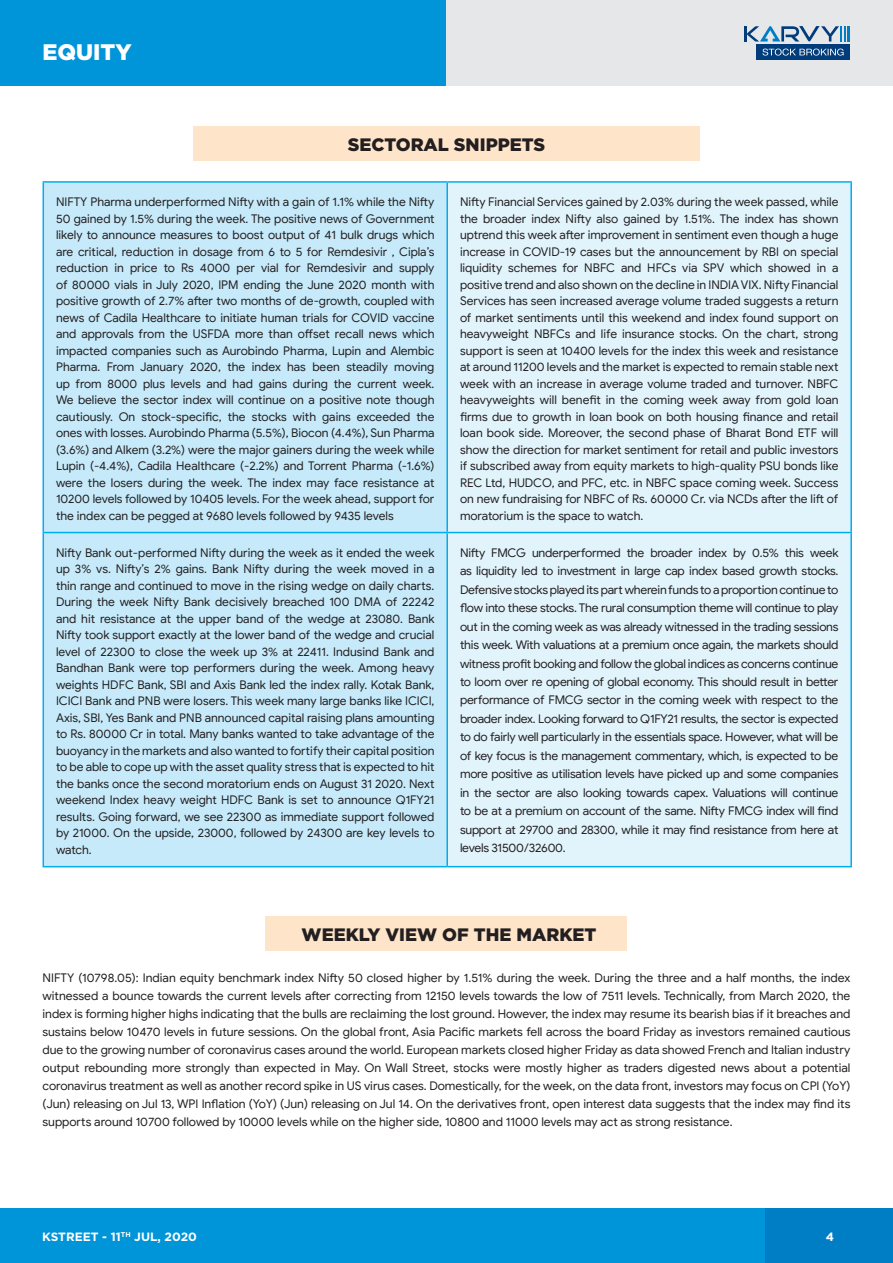
<style>
.page{position:relative;width:893px;height:1263px;background:#fff}
.page>*{position:absolute;margin:0;border:0;box-sizing:border-box;transform-origin:0 0}
.t1{font:900 22.5px "Gotham";color:#fff}
.t2{font:900 18px "Gotham";color:#231f20}
.Paragraph{font:12px/16.5px "Google Sans";letter-spacing:-.005em;color:#231f20;text-align:justify}
.t3{font:700 12px "Gotham";color:#fff}
</style>
<div class="page">
<div style="left:0;top:0;width:446px;height:85px;background:#0095d9"></div>
<div style="left:446px;top:0;width:447px;height:85px;background:#e6e7e9"></div>
<div style="left:193px;top:126px;width:506px;height:34px;background:#fee5ca"></div>
<div style="left:44px;top:183px;width:402px;height:683px;background:#c6eafa"></div>
<div style="left:448px;top:183px;width:402px;height:683px;background:#e1f4fc"></div>
<hr style="left:43px;top:181px;width:404px;height:2px;background:#00aeef">
<hr style="left:43px;top:183px;width:1px;height:349px;background:#00aeef">
<hr style="left:447px;top:181px;width:405px;height:2px;background:#00aeef">
<hr style="left:446px;top:183px;width:2px;height:349px;background:#00aeef">
<hr style="left:850px;top:183px;width:2px;height:349px;background:#00aeef">
<hr style="left:43px;top:532px;width:404px;height:1px;background:#00aeef">
<hr style="left:43px;top:533px;width:1px;height:333px;background:#00aeef">
<hr style="left:447px;top:532px;width:405px;height:1px;background:#00aeef">
<hr style="left:446px;top:533px;width:2px;height:333px;background:#00aeef">
<hr style="left:850px;top:533px;width:2px;height:333px;background:#00aeef">
<hr style="left:43px;top:866px;width:404px;height:1px;background:#00aeef">
<hr style="left:447px;top:866px;width:405px;height:1px;background:#00aeef">
<div style="left:266px;top:916px;width:361px;height:34px;background:#fee5ca"></div>
<div style="left:0;top:1209px;width:770px;height:54px;background:#0095d9"></div>
<div style="left:765px;top:1209px;width:128px;height:54px;background:#007ec5"></div>
<div style="left:756px;top:44px;width:94px;height:16px;background:#013c7b"></div>
<svg style="left:762px;top:49px;width:82px;height:7px"></svg>
<hr style="left:847px;top:26px;width:3px;height:15px;background:#007ec5">
<svg style="left:744px;top:26px;width:102px;height:16px"></svg>
<h2 class="t1" style="left:43px;top:36px;width:91px">EQUITY</h2>
<h3 class="t2" style="left:348px;top:132px;width:199px">SECTORAL SNIPPETS</h3>
<p class="Paragraph" style="left:56px;top:194px;width:380px">NIFTY Pharma underperformed Nifty with a gain of 1.1% while the Nifty 50 gained by 1.5% during the week. The positive news of Government likely to announce measures to boost output of 41 bulk drugs which are critical, reduction in dosage from 6 to 5 for Remdesivir , Cipla’s reduction in price to Rs 4000 per vial for Remdesivir and supply of 80000 vials in July 2020, IPM ending the June 2020 month with positive growth of 2.7% after two months of de-growth, coupled with news of Cadila Healthcare to initiate human trials for COVID vaccine and approvals from the USFDA more than offset recall news which impacted companies such as Aurobindo Pharma, Lupin and Alembic Pharma. From January 2020, the index has been steadily moving up from 8000 plus levels and had gains during the current week.<br>We believe the sector index will continue on a positive note though cautiously. On stock-specific, the stocks with gains exceeded the ones with losses. Aurobindo Pharma (5.5%), Biocon (4.4%), Sun Pharma (3.6%) and Alkem (3.2%) were the major gainers during the week while Lupin (-4.4%), Cadila Healthcare (-2.2%) and Torrent Pharma (-1.6%) were the losers during the week. The index may face resistance at 10200 levels followed by 10405 levels. For the week ahead, support for the index can be pegged at 9680 levels followed by 9435 levels</p>
<p class="Paragraph" style="left:460px;top:194px;width:380px">Nifty Financial Services gained by 2.03% during the week passed, while the broader index Nifty also gained by 1.51%. The index has shown uptrend this week after improvement in sentiment even though a huge increase in COVID-19 cases but the announcement by RBI on special liquidity schemes for NBFC and HFCs via SPV which showed in a positive trend and also shown on the decline in INDIA VIX. Nifty Financial Services has seen increased average volume traded suggests a return of market sentiments until this weekend and index found support on heavyweight NBFCs and life insurance stocks. On the chart, strong support is seen at 10400 levels for the index this week and resistance at around 11200 levels and the market is expected to remain stable next week with an increase in average volume traded and turnover. NBFC heavyweights will benefit in the coming week away from gold loan firms due to growth in loan book on both housing finance and retail loan book side. Moreover, the second phase of Bharat Bond ETF will show the direction for market sentiment for retail and public investors if subscribed away from equity markets to high-quality PSU bonds like REC Ltd, HUDCO, and PFC, etc. in NBFC space coming week. Success on new fundraising for NBFC of Rs. 60000 Cr. via NCDs after the lift of moratorium is the space to watch.</p>
<p class="Paragraph" style="left:56px;top:544px;width:380px">Nifty Bank out-performed Nifty during the week as it ended the week up 3% vs. Nifty’s 2% gains. Bank Nifty during the week moved in a thin range and continued to move in the rising wedge on daily charts.<br>During the week Nifty Bank decisively breached 100 DMA of 22242 and hit resistance at the upper band of the wedge at 23080. Bank Nifty took support exactly at the lower band of the wedge and crucial level of 22300 to close the week up 3% at 22411. Indusind Bank and Bandhan Bank were top performers during the week. Among heavy weights HDFC Bank, SBI and Axis Bank led the index rally. Kotak Bank, ICICI Bank and PNB were losers. This week many large banks like ICICI, Axis, SBI, Yes Bank and PNB announced capital raising plans amounting to Rs. 80000 Cr in total. Many banks wanted to take advantage of the buoyancy in the markets and also wanted to fortify their capital position to be able to cope up with the asset quality stress that is expected to hit the banks once the second moratorium ends on August 31 2020. Next weekend Index heavy weight HDFC Bank is set to announce Q1FY21 results. Going forward, we see 22300 as immediate support followed by 21000. On the upside, 23000, followed by 24300 are key levels to watch.</p>
<p class="Paragraph" style="left:460px;top:543px;width:380px;line-height:18.5px">Nifty FMCG underperformed the broader index by 0.5% this week as liquidity led to investment in large cap index based growth stocks.<br>Defensive stocks played its part wherein funds to a proportion continue to flow into these stocks. The rural consumption theme will continue to play out in the coming week as was already witnessed in the trading sessions this week. With valuations at a premium once again, the markets should witness profit booking and follow the global indices as concerns continue to loom over re opening of global economy. This should result in better performance of FMCG sector in the coming week with respect to the broader index. Looking forward to Q1FY21 results, the sector is expected to do fairly well particularly in the essentials space. However, what will be of key focus is the management commentary, which, is expected to be more positive as utilisation levels have picked up and some companies in the sector are also looking towards capex. Valuations will continue to be at a premium on account of the same. Nifty FMCG index will find support at 29700 and 28300, while it may find resistance from here at levels 31500/32600.</p>
<h3 class="t2" style="left:302px;top:922px;width:296px">WEEKLY VIEW OF THE MARKET</h3>
<p class="Paragraph" style="left:43px;top:969px;width:809px;line-height:18px">NIFTY (10798.05): Indian equity benchmark index Nifty 50 closed higher by 1.51% during the week. During the three and a half months, the index witnessed a bounce towards the current levels after correcting from 12150 levels towards the low of 7511 levels. Technically, from March 2020, the index is forming higher highs indicating that the bulls are reclaiming the lost ground. However, the index may resume its bearish bias if it breaches and sustains below 10470 levels in future sessions. On the global front, Asia Pacific markets fell across the board Friday as investors remained cautious due to the growing number of coronavirus cases around the world. European markets closed higher Friday as data showed French and Italian industry output rebounding more strongly than expected in May. On Wall Street, stocks were mostly higher as traders digested news about a potential coronavirus treatment as well as another record spike in US virus cases. Domestically, for the week, on the data front, investors may focus on CPI (YoY) (Jun) releasing on Jul 13, WPI Inflation (YoY) (Jun) releasing on Jul 14. On the derivatives front, open interest data suggests that the index may find its supports around 10700 followed by 10000 levels while on the higher side, 10800 and 11000 levels may act as strong resistance.</p>
<p class="t3" style="left:42px;top:1229px;width:156px">KSTREET - 11<sup>TH</sup> JUL, 2020</p>
<p class="t3" style="left:826px;top:1229px;width:10px">4</p>
</div>
